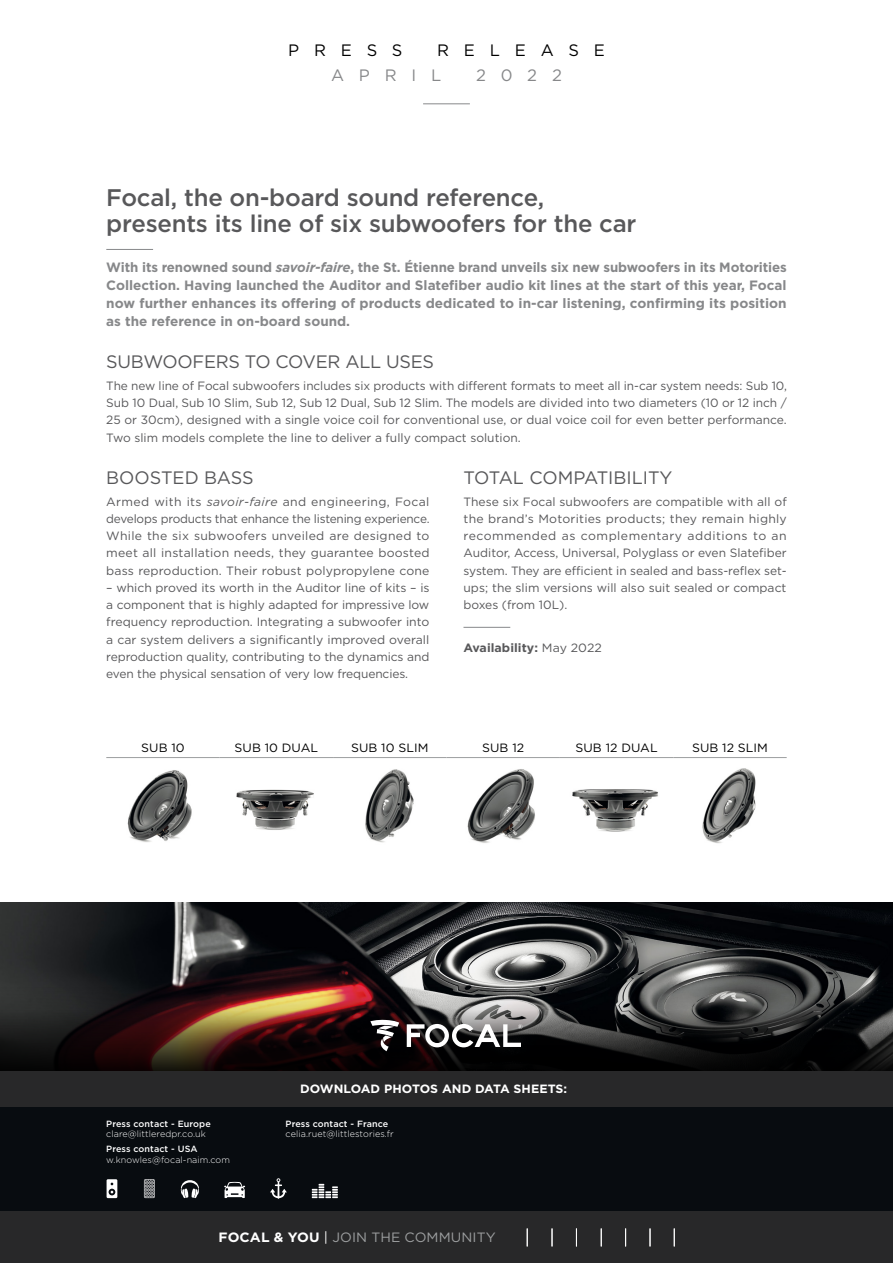
<style>
.page{position:relative;width:893px;height:1263px;background:#fff}
.page>*{position:absolute;margin:0;border:0;box-sizing:border-box;transform-origin:0 0}
.t1{font:500 24px/25.5px "Gotham";letter-spacing:-.01em;color:#58585a}
.t2{font:18px "Gotham";letter-spacing:-.015em;color:#58585a}
.t3{font:16.5px "Gotham";letter-spacing:.9em;color:#000}
.t4{font:16.5px "Gotham";letter-spacing:.9em;color:#87888a}
.t5{font:700 13.5px/18px "Gotham";color:#87888a;text-align:justify}
.t6{font:13.5px "Gotham";letter-spacing:.005em;color:#9c9e9f}
.t7{font:12px/17.2px "Gotham";color:#58585a;text-align:justify}
.t8{font:12px "Gotham";letter-spacing:.005em;color:#000}
.t9{font:700 12px "Gotham";letter-spacing:.005em;color:#fff}
.t10{font:700 12px "Gotham";letter-spacing:.005em;color:#58585a}
.t11{font:300 9px "Gotham";letter-spacing:.01em;color:#fff}
.t12{font:500 9px "Gotham";letter-spacing:.01em;color:#fff}
.s1{font-style:italic}
.s2{font-weight:400}
.s3{font-weight:700;color:#fff}
.s4{color:#fff}
</style>
<div class="page">
<div style="left:0;top:1084px;width:893px;height:179px;background:#080c10"></div>
<img style="left:0;top:902px;width:893px;height:84px">
<svg style="left:0;top:986px;width:893px;height:24px;background:#534540"></svg>
<svg style="left:0;top:1010px;width:893px;height:61px;background:#231a18"></svg>
<hr style="left:423px;top:103px;width:47px;height:1px;background:#87888a">
<div style="left:0;top:1212px;width:893px;height:51px;background:#282829"></div>
<div style="left:0;top:1071px;width:893px;height:35px;background:#282829"></div>
<svg style="left:370px;top:1019px;width:29px;height:32px"></svg>
<svg style="left:407px;top:1024px;width:116px;height:23px"></svg>
<svg style="left:650px;top:1228px;width:1px;height:18px"></svg>
<svg style="left:552px;top:1228px;width:1px;height:18px"></svg>
<svg style="left:527px;top:1228px;width:1px;height:18px"></svg>
<svg style="left:576px;top:1228px;width:1px;height:18px"></svg>
<svg style="left:601px;top:1228px;width:1px;height:18px"></svg>
<svg style="left:625px;top:1228px;width:1px;height:18px"></svg>
<svg style="left:674px;top:1228px;width:1px;height:18px"></svg>
<hr style="left:106px;top:249px;width:47px;height:1px;background:#87888a">
<hr style="left:463px;top:627px;width:47px;height:1px;background:#87888a">
<hr style="left:106px;top:757px;width:114px;height:1px;background:#9c9e9f">
<hr style="left:220px;top:757px;width:113px;height:1px;background:#9c9e9f">
<hr style="left:333px;top:757px;width:113px;height:1px;background:#9c9e9f">
<hr style="left:446px;top:757px;width:114px;height:1px;background:#9c9e9f">
<hr style="left:560px;top:757px;width:113px;height:1px;background:#9c9e9f">
<hr style="left:673px;top:757px;width:114px;height:1px;background:#9c9e9f">
<img style="left:127px;top:770px;width:65px;height:72px">
<img style="left:467px;top:769px;width:68px;height:74px">
<img style="left:236px;top:789px;width:78px;height:41px">
<img style="left:572px;top:789px;width:86px;height:43px">
<img style="left:365px;top:769px;width:49px;height:74px">
<img style="left:702px;top:768px;width:54px;height:75px">
<svg style="left:181px;top:1180px;width:18px;height:18px"></svg>
<svg style="left:107px;top:1179px;width:10px;height:19px"></svg>
<svg style="left:224px;top:1182px;width:21px;height:16px"></svg>
<svg style="left:144px;top:1179px;width:11px;height:19px"></svg>
<svg style="left:312px;top:1184px;width:26px;height:14px"></svg>
<svg style="left:270px;top:1178px;width:17px;height:21px"></svg>
<h3 class="t3" style="left:288px;top:39px;width:116px">PRESS</h3>
<h3 class="t3" style="left:437px;top:39px;width:169px">RELEASE</h3>
<h3 class="t4" style="left:331px;top:64px;width:112px">APRIL</h3>
<h3 class="t4" style="left:476px;top:64px;width:87px">2022</h3>
<h1 class="t1" style="left:106px;top:185px;width:532px">Focal, the on-board sound reference, presents its line of six subwoofers for the car</h1>
<p class="t5" style="left:106px;top:258px;width:682px">With its renowned sound <span class="s1">savoir-faire</span>, the St. Étienne brand unveils six new subwoofers in its Motorities Collection. Having launched the Auditor and Slatefiber audio kit lines at the start of this year, Focal now further enhances its offering of products dedicated to in-car listening, confirming its position as the reference in on-board sound.</p>
<h2 class="t2" style="left:106px;top:350px;width:329px">SUBWOOFERS TO COVER ALL USES</h2>
<p class="t7" style="left:106px;top:377px;width:682px">The new line of Focal subwoofers includes six products with different formats to meet all in-car system needs: Sub 10, Sub 10 Dual, Sub 10 Slim, Sub 12, Sub 12 Dual, Sub 12 Slim. The models are divided into two diameters (10 or 12 inch / 25 or 30cm), designed with a single voice coil for conventional use, or dual voice coil for even better performance.<br>Two slim models complete the line to deliver a fully compact solution.</p>
<h2 class="t2" style="left:106px;top:466px;width:149px">BOOSTED BASS</h2>
<p class="t7" style="left:106px;top:492px;width:325px">Armed with its <span class="s1">savoir-faire</span> and engineering, Focal develops products that enhance the listening experience.<br>While the six subwoofers unveiled are designed to meet all installation needs, they guarantee boosted bass reproduction. Their robust polypropylene cone</p>
<p class="t7" style="left:106px;top:579px;width:325px">– which proved its worth in the Auditor line of kits – is a component that is highly adapted for impressive low frequency reproduction. Integrating a subwoofer into a car system delivers a significantly improved overall reproduction quality, contributing to the dynamics and even the physical sensation of very low frequencies.</p>
<h2 class="t2" style="left:463px;top:466px;width:210px">TOTAL COMPATIBILITY</h2>
<p class="t7" style="left:463px;top:492px;width:325px">These six Focal subwoofers are compatible with all of the brand’s Motorities products; they remain highly recommended as complementary additions to an Auditor, Access, Universal, Polyglass or even Slatefiber system. They are efficient in sealed and bass-reflex set&shy;ups; the slim versions will also suit sealed or compact boxes (from 10L).</p>
<p class="t10" style="left:463px;top:640px;width:140px">Availability: <span class="s2">May 2022</span></p>
<p class="t8" style="left:141px;top:740px;width:45px">SUB 10</p>
<p class="t8" style="left:235px;top:740px;width:85px">SUB 10 DUAL</p>
<p class="t8" style="left:351px;top:740px;width:79px">SUB 10 SLIM</p>
<p class="t8" style="left:482px;top:740px;width:44px">SUB 12</p>
<p class="t8" style="left:575px;top:740px;width:84px">SUB 12 DUAL</p>
<p class="t8" style="left:692px;top:740px;width:77px">SUB 12 SLIM</p>
<p class="t12" style="left:106px;top:1118px;width:106px">Press contact - Europe</p>
<p class="t11" style="left:106px;top:1128px;width:101px">clare@littleredpr.co.uk</p>
<p class="t12" style="left:106px;top:1143px;width:93px">Press contact - USA</p>
<p class="t11" style="left:106px;top:1154px;width:125px">w.knowles@focal-naim.com</p>
<p class="t9" style="left:300px;top:1081px;width:269px">DOWNLOAD PHOTOS AND DATA SHEETS:</p>
<p class="t12" style="left:286px;top:1118px;width:104px">Press contact - France</p>
<p class="t11" style="left:286px;top:1128px;width:110px">celia.ruet@littlestories.fr</p>
<p class="t6" style="left:219px;top:1228px;width:279px"><span class="s3">FOCAL &amp; YOU</span> <span class="s4">|</span> JOIN THE COMMUNITY</p>
</div>
